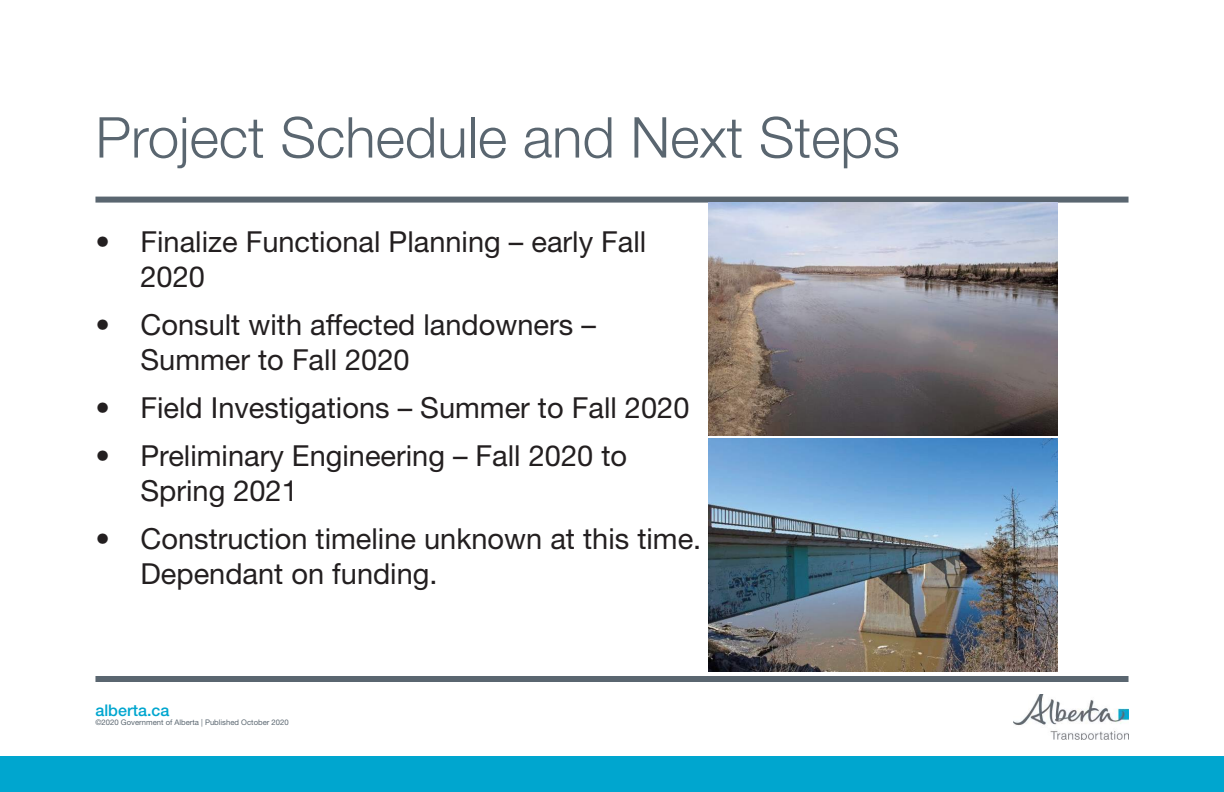
<style>
.page{position:relative;width:1224px;height:792px;background:#fff}
.page>*{position:absolute;margin:0;border:0;box-sizing:border-box;transform-origin:0 0}
.t1{font:300 56.4px "Helvetica Neue LT Std";color:#5a6670}
.t2{font:29px/34.8px "Helvetica Neue LT Std";color:#231f20}
.t3{font:500 16.1px "Helvetica Neue LT Std";color:#00a6cf}
.t4{font:7.7px "Helvetica Neue LT Std";color:#5a6670}
</style>
<div class="page">
<div style="left:0;top:756px;width:1224px;height:36px;background:#00a6cf"></div>
<img style="left:1013px;top:694px;width:116px;height:46px">
<div style="left:95px;top:676px;width:1034px;height:6px;background:#5a6670"></div>
<div style="left:95px;top:197px;width:1034px;height:6px;background:#5a6670"></div>
<img style="left:708px;top:202px;width:350px;height:234px">
<img style="left:708px;top:439px;width:350px;height:233px">
<h1 class="t1" style="left:95px;top:103px;width:806px">Project Schedule and Next Steps</h1>
<p class="t2" style="left:140px;top:224px;width:507px;text-indent:-45px">• Finalize Functional Planning – early Fall<br>2020</p>
<p class="t2" style="left:140px;top:307px;width:457px;text-indent:-45px">• Consult with affected landowners –<br>Summer to Fall 2020</p>
<p class="t2" style="left:95px;top:390px;width:596px">• Field Investigations – Summer to Fall 2020</p>
<p class="t2" style="left:140px;top:438px;width:488px;text-indent:-45px">• Preliminary Engineering – Fall 2020 to<br>Spring 2021</p>
<p class="t2" style="left:140px;top:521px;width:562px;text-indent:-45px">• Construction timeline unknown at this time.<br>Dependant on funding.</p>
<p class="t3" style="left:95px;top:701px;width:75px">alberta.ca</p>
<p class="t4" style="left:95px;top:718px;width:195px">©2020 Government of Alberta | Published October 2020</p>
</div>
